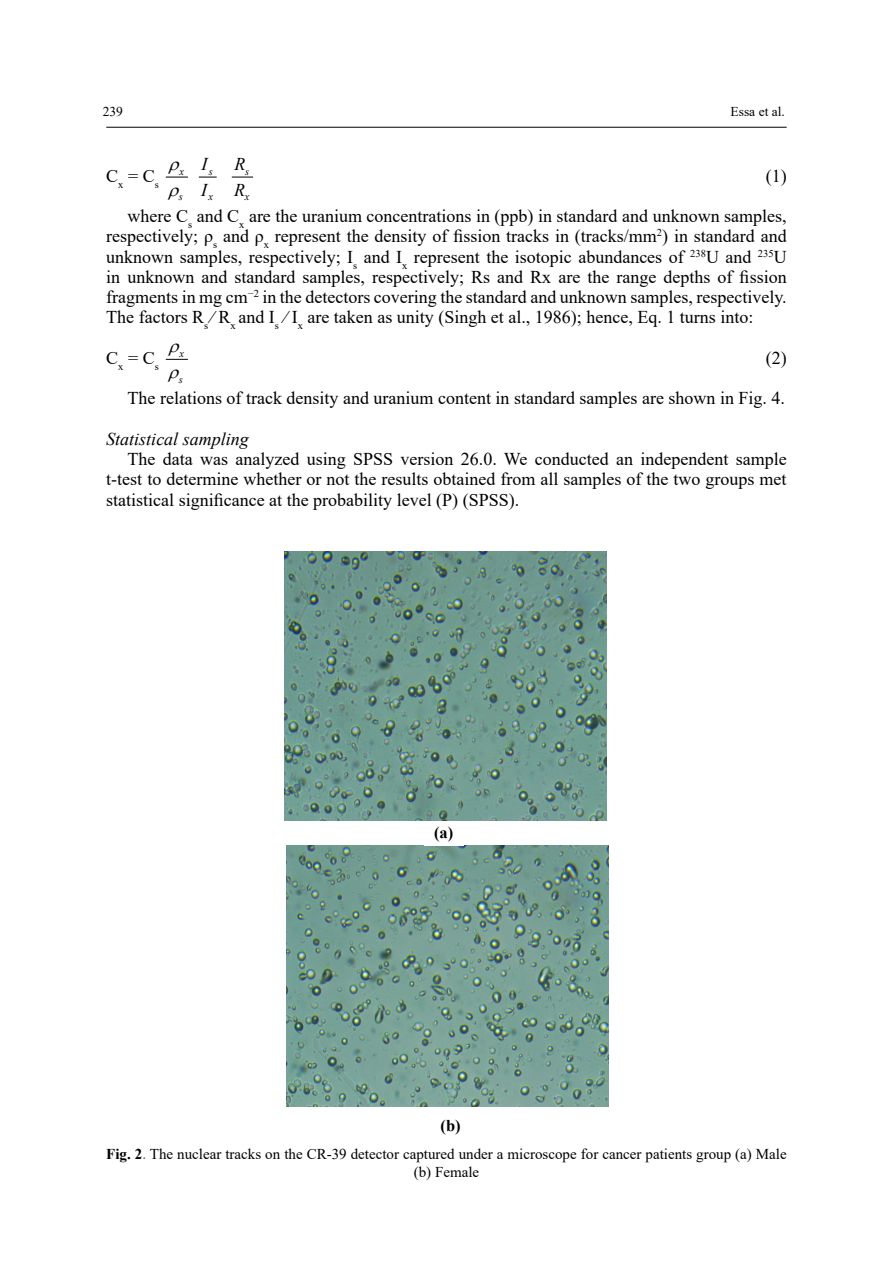
<style>
.page{position:relative;width:893px;height:1263px;background:#fff}
.page>*{position:absolute;margin:0;border:0;box-sizing:border-box;transform-origin:0 0}
.t1{font:18px/20.2px "Times New Roman";color:#000;text-align:justify}
.t2{font:italic 18px/25.7px "Times New Roman";color:#000}
.t3{font:700 16.5px "Times New Roman";color:#000}
.t4{font:15px/18px "Times New Roman";color:#000;text-align:center}
.t5{font:15px "Times New Roman";color:#000}
.t6{font:13.5px "Times New Roman";color:#000}
.t7{font:italic 10.5px "Times New Roman";color:#000}
.s1{font-weight:700}
.s2{color:#44546a}
</style>
<div class="page">
<hr style="left:106px;top:127px;width:681px;height:1px;background:#000">
<svg style="left:199px;top:177px;width:17px;height:1px"></svg>
<svg style="left:232px;top:177px;width:21px;height:1px"></svg>
<img style="left:287px;top:845px;width:322px;height:262px">
<img style="left:285px;top:551px;width:321px;height:269px">
<div style="left:424px;top:823px;width:39px;height:23px;background:#fff"></div>
<svg style="left:166px;top:176px;width:21px;height:2px"></svg>
<svg style="left:166px;top:358px;width:21px;height:2px"></svg>
<p class="t6" style="left:103px;top:102px;width:22px">239</p>
<p class="t6" style="left:730px;top:102px;width:56px">Essa et al.</p>
<p class="t2" style="left:234px;top:151px;width:13px">R<br>R</p>
<p class="t1" style="left:766px;top:165px;width:22px">(1)</p>
<p class="t1" style="left:106px;top:205px;width:682px;text-indent:21px">where C<sub>s</sub> and C<sub>x</sub> are the uranium concentrations in (ppb) in standard and unknown samples, respectively; ρ<sub>s</sub> and ρ<sub>x</sub> represent the density of fission tracks in (tracks/mm<sup>2</sup>) in standard and unknown samples, respectively; I<sub>s</sub> and I<sub>x</sub> represent the isotopic abundances of <sup>238</sup>U and <sup>235</sup>U in unknown and standard samples, respectively; Rs and Rx are the range depths of fission fragments in mg cm<sup>−2</sup> in the detectors covering the standard and unknown samples, respectively.<br>The factors R<sub>s</sub> ∕ R<sub>x</sub> and I<sub>s</sub> ∕ I<sub>x</sub> are taken as unity (Singh et al., 1986); hence, Eq. 1 turns into:</p>
<p class="t1" style="left:106px;top:347px;width:54px">C<sub>x</sub> = C<sub>s</sub></p>
<p class="t7" style="left:179px;top:346px;width:6px">x</p>
<p class="t7" style="left:179px;top:372px;width:6px">s</p>
<p class="t2" style="left:201px;top:151px;width:8px">I<br>I</p>
<p class="t7" style="left:245px;top:164px;width:6px">s</p>
<p class="t7" style="left:245px;top:190px;width:6px">x</p>
<p class="t1" style="left:106px;top:165px;width:54px">C<sub>x</sub> = C<sub>s</sub></p>
<p class="t7" style="left:179px;top:164px;width:6px">x</p>
<p class="t7" style="left:179px;top:190px;width:6px">s</p>
<p class="t7" style="left:209px;top:164px;width:6px">s</p>
<p class="t7" style="left:209px;top:190px;width:6px">x</p>
<p class="t1" style="left:766px;top:347px;width:22px">(2)</p>
<p class="t1" style="left:128px;top:388px;width:659px">The relations of track density and uranium content in standard samples are shown in Fig. 4.</p>
<p class="t2" style="left:106px;top:426px;width:144px">Statistical sampling</p>
<p class="t1" style="left:106px;top:448px;width:682px;text-indent:21px">The data was analyzed using SPSS version 26.0. We conducted an independent sample t-test to determine whether or not the results obtained from all samples of the two groups met statistical significance at the probability level (P) (SPSS).</p>
<p class="t3" style="left:434px;top:821px;width:21px">(a)</p>
<p class="t3" style="left:441px;top:1113px;width:22px">(b)</p>
<p class="t5" style="left:293px;top:1140px;width:310px"><span class="s1">Figure 2</span><span class="s2">.</span> The nuclear tracks on the CR-39 detector</p>
<p class="t4" style="left:106px;top:1144px;width:682px"><span class="s1">Fig. 2</span><span class="s2">.</span> The nuclear tracks on the CR-39 detector captured under a microscope for cancer patients group (a) Male (b) Female</p>
</div>
